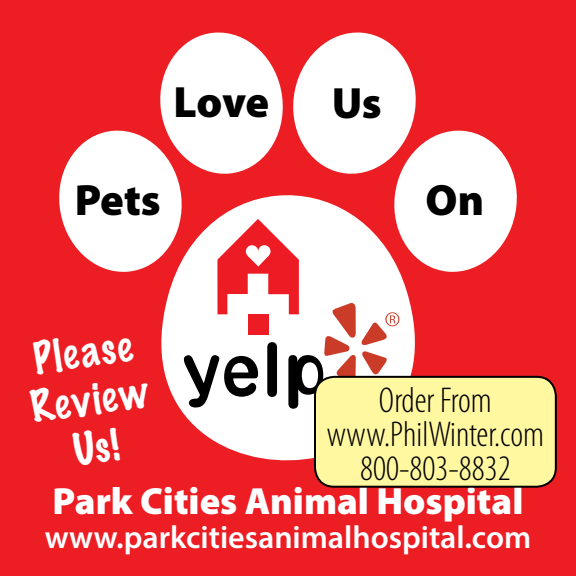
<style>
.page{position:relative;width:576px;height:576px;background:#ed1d24}
.page>*{position:absolute;margin:0;border:0;box-sizing:border-box;transform-origin:0 0}
.t1{font:900 44px "Myriad Pro";letter-spacing:-.01em;color:#000}
.t2{font:100 40px/48px "Marker Felt";color:#fff;text-align:center}
.t3{font:900 38px "Myriad Pro";color:#fff}
.t4{font:300 condensed 36px/34px "Myriad Pro";color:#000;text-align:center}
.t5{font:600 32px "Myriad Pro";color:#fff}
</style>
<div class="page">
<svg style="left:59px;top:130px;width:97px;height:140px;fill:#fff"></svg>
<svg style="left:156px;top:32px;width:127px;height:130px;fill:#fff"></svg>
<svg style="left:420px;top:130px;width:97px;height:138px;fill:#fff"></svg>
<svg style="left:293px;top:32px;width:127px;height:130px;fill:#fff"></svg>
<svg style="left:109px;top:162px;width:364px;height:299px"></svg>
<svg style="left:184px;top:219px;width:215px;height:190px"></svg>
<div style="left:315px;top:377px;width:241px;height:110px;background:#fff8a1;border-radius:19px"></div>
<div style="left:314px;top:376px;width:243px;height:112px;border:2px solid #000;border-radius:19px"></div>
<p class="t1" style="left:174px;top:78px;width:97px">Love</p>
<p class="t1" style="left:332px;top:78px;width:51px">Us</p>
<p class="t1" style="left:75px;top:175px;width:87px">Pets</p>
<p class="t1" style="left:425px;top:175px;width:60px">On</p>
<p class="t2" style="left:21px;top:336px;width:120px;rotate:-8deg">Please<br>Review<br>Us!</p>
<p class="t4" style="left:327px;top:383px;width:219px">Order From www.PhilWinter.com<br>800-803-8832</p>
<p class="t3" style="left:53px;top:479px;width:472px">Park Cities Animal Hospital</p>
<p class="t5" style="left:45px;top:516px;width:488px">www.parkcitiesanimalhospital.com</p>
</div>
